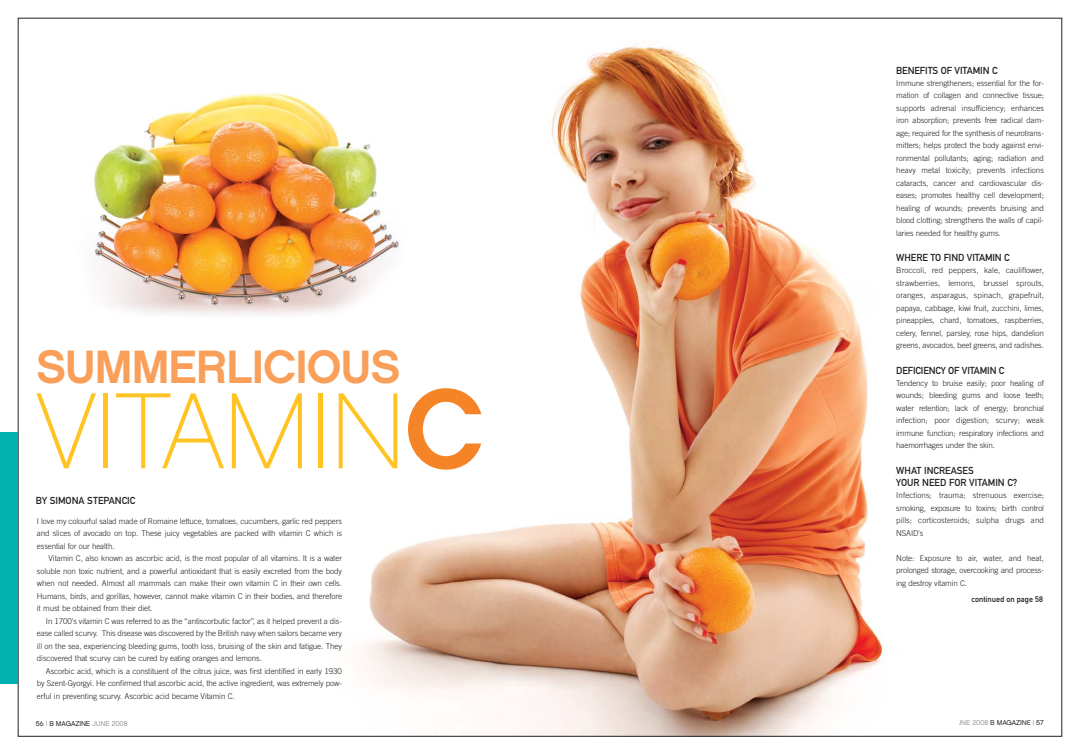
<style>
.page{position:relative;width:1080px;height:756px;background:#fff}
.page>*{position:absolute;margin:0;border:0;box-sizing:border-box;transform-origin:0 0}
.t1{font:108px "Chalet Paris Nineteen Sixty";letter-spacing:-.015em;color:#ffc424}
.t2{font:46.6px "Chalet New York Nineteen Sixty";letter-spacing:-.02em;color:#f99f59}
.t3{font:10px/12.5px "DIN Mittelschrift";letter-spacing:-.01em;color:#231f20}
.t4{font:300 8px/12.5px "Trade Gothic";letter-spacing:-.01em;color:#231f20;text-align:justify}
.t5{font:8px "DIN Mittelschrift";color:#231f20}
.t6{font:7px "Chalet London Nineteen Sixty";letter-spacing:-.02em;color:#231f20}
.t7{font:7px "Chalet London Nineteen Sixty";letter-spacing:-.02em;color:#939598}
.s1{font-family:"Chalet New York Nineteen Sixty";font-size:112.5px;color:#f58426}
.s2{font-family:"Chalet London Nineteen Seventy"}
.s3{font-family:"Chalet London Nineteen Seventy";color:#939598}
.s4{color:#939598}
.s5{color:#231f20}
.s6{font-family:"Chalet London Nineteen Seventy";color:#231f20}
</style>
<div class="page">
<img style="left:361px;top:44px;width:524px;height:690px">
<div style="left:0;top:432px;width:18px;height:252px;background:#00b1b0"></div>
<div style="left:53px;top:84px;width:406px;height:249px;background:#fff"></div>
<img style="left:94px;top:93px;width:305px;height:222px">
<h2 class="t2" style="left:36px;top:349px;width:366px">SUMMERLICIOUS</h2>
<h1 class="t1" style="left:36px;top:388px;width:449px">VITAMIN<span class="s1">C</span></h1>
<p class="t3" style="left:36px;top:495px;width:101px">BY SIMONA STEPANCIC</p>
<p class="t4" style="left:37px;top:515px;width:307px">I love my colourful salad made of Romaine lettuce, tomatoes, cucumbers, garlic red peppers and slices of avocado on top. These juicy vegetables are packed with vitamin C which is essential for our health.</p>
<p class="t4" style="left:37px;top:553px;width:307px;text-indent:12px">Vitamin C, also known as ascorbic acid, is the most popular of all vitamins. It is a water soluble non toxic nutrient, and a powerful antioxidant that is easily excreted from the body when not needed. Almost all mammals can make their own vitamin C in their own cells.<br>Humans, birds, and gorillas, however, cannot make vitamin C in their bodies, and therefore it must be obtained from their diet.</p>
<p class="t4" style="left:37px;top:615px;width:307px;text-indent:9px">In 1700’s vitamin C was referred to as the “antiscorbutic factor”, as it helped prevent a dis&shy;ease called scurvy. This disease was discovered by the British navy when sailors became very ill on the sea, experiencing bleeding gums, tooth loss, bruising of the skin and fatigue. They discovered that scurvy can be cured by eating oranges and lemons.</p>
<p class="t4" style="left:37px;top:665px;width:307px;text-indent:9px">Ascorbic acid, which is a constituent of the citrus juice, was first identified in early 1930 by Szent-Gyorgyi. He confirmed that ascorbic acid, the active ingredient, was extremely pow&shy;erful in preventing scurvy. Ascorbic acid became Vitamin C.</p>
<p class="t3" style="left:896px;top:65px;width:103px">BENEFITS OF VITAMIN C</p>
<p class="t4" style="left:896px;top:78px;width:149px">Immune strengtheners; essential for the for&shy;mation of collagen and connective tissue; supports adrenal insufficiency; enhances iron absorption; prevents free radical dam&shy;age; required for the synthesis of neurotrans&shy;mitters; helps protect the body against envi&shy;ronmental pollutants; aging; radiation and heavy metal toxicity; prevents infections cataracts, cancer and cardiovascular dis&shy;eases; promotes healthy cell development; healing of wounds; prevents bruising and blood clotting; strengthens the walls of capil&shy;laries needed for healthy gums.</p>
<p class="t3" style="left:896px;top:252px;width:115px">WHERE TO FIND VITAMIN C</p>
<p class="t4" style="left:896px;top:265px;width:149px">Broccoli, red peppers, kale, cauliflower, strawberries, lemons, brussel sprouts, oranges, asparagus, spinach, grapefruit, papaya, cabbage, kiwi fruit, zucchini, limes, pineapples, chard, tomatoes, raspberries, celery, fennel, parsley, rose hips, dandelion greens, avocados, beet greens, and radishes.</p>
<p class="t3" style="left:896px;top:365px;width:110px">DEFICIENCY OF VITAMIN C</p>
<p class="t4" style="left:896px;top:378px;width:149px">Tendency to bruise easily; poor healing of wounds; bleeding gums and loose teeth; water retention; lack of energy; bronchial infection; poor digestion; scurvy; weak immune function; respiratory infections and haemorrhages under the skin.</p>
<p class="t3" style="left:896px;top:465px;width:123px">WHAT INCREASES<br>YOUR NEED FOR VITAMIN C?</p>
<p class="t4" style="left:896px;top:490px;width:149px">Infections; trauma; strenuous exercise; smoking, exposure to toxins; birth control pills; corticosteroids; sulpha drugs and NSAID's</p>
<p class="t4" style="left:896px;top:553px;width:149px">Note: Exposure to air, water, and heat, prolonged storage, overcooking and process&shy;ing destroy vitamin C.</p>
<p class="t5" style="left:972px;top:596px;width:73px">continued on page 58</p>
<p class="t6" style="left:36px;top:721px;width:93px"><span class="s2">56</span> <span class="s3">|</span> B MAGAZINE <span class="s4">JUNE 2008</span></p>
<p class="t7" style="left:953px;top:720px;width:92px">JUNE 2008 <span class="s5">B MAGAZIN</span><span class="s6">E</span> <span class="s2">|</span> <span class="s6">57</span></p>
</div>
